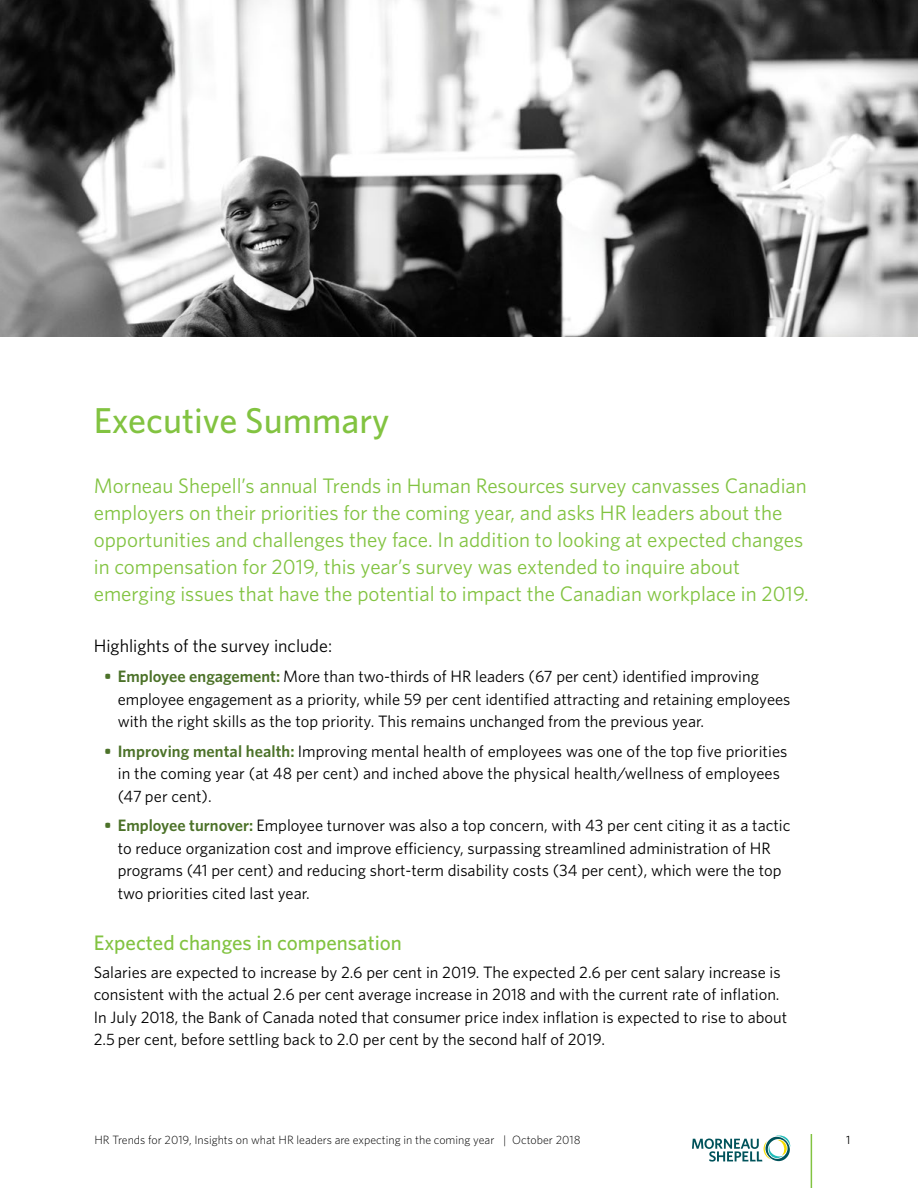
<style>
.page{position:relative;width:918px;height:1188px;background:#fff}
.page>*{position:absolute;margin:0;border:0;box-sizing:border-box;transform-origin:0 0}
.t1{font:500 36px "Whitney";color:#82c341}
.t2{font:21px/27px "Whitney";color:#82c341}
.t3{font:500 21px "Whitney";color:#82c341}
.t4{font:18px "Whitney";color:#000}
.t5{font:16.5px/22.5px "Whitney";color:#000}
.t6{font:300 12px "Whitney";color:#000}
.t7{font:12px "Whitney";color:#000}
.s1{font-weight:600;color:#4c7229}
</style>
<div class="page">
<hr style="left:811px;top:1134px;width:1px;height:54px;background:#82c341">
<svg style="left:692px;top:1135px;width:98px;height:27px"></svg>
<img style="left:0;top:0;width:918px;height:336px">
<h1 class="t1" style="left:94px;top:396px;width:297px">Executive Summary</h1>
<p class="t2" style="left:94px;top:472px;width:717px">Morneau Shepell’s annual Trends in Human Resources survey canvasses Canadian employers on their priorities for the coming year, and asks HR leaders about the opportunities and challenges they face. In addition to looking at expected changes in compensation for 2019, this year’s survey was extended to inquire about emerging issues that have the potential to impact the Canadian workplace in 2019.</p>
<p class="t4" style="left:94px;top:634px;width:240px">Highlights of the survey include:</p>
<p class="t5" style="left:118px;top:665px;width:674px;text-indent:-13px"><span class="s1">• Employee engagement:</span> More than two-thirds of HR leaders (67 per cent) identified improving employee engagement as a priority, while 59 per cent identified attracting and retaining employees with the right skills as the top priority. This remains unchanged from the previous year.</p>
<p class="t5" style="left:118px;top:739px;width:671px;text-indent:-13px"><span class="s1">• Improving mental health:</span> Improving mental health of employees was one of the top five priorities in the coming year (at 48 per cent) and inched above the physical health/wellness of employees (47 per cent).</p>
<p class="t5" style="left:118px;top:814px;width:674px;text-indent:-13px"><span class="s1">• Employee turnover:</span> Employee turnover was also a top concern, with 43 per cent citing it as a tactic to reduce organization cost and improve efficiency, surpassing streamlined administration of HR programs (41 per cent) and reducing short-term disability costs (34 per cent), which were the top two priorities cited last year.</p>
<p class="t3" style="left:94px;top:929px;width:310px">Expected changes in compensation</p>
<p class="t5" style="left:94px;top:961px;width:695px">Salaries are expected to increase by 2.6 per cent in 2019. The expected 2.6 per cent salary increase is consistent with the actual 2.6 per cent average increase in 2018 and with the current rate of inflation.<br>In July 2018, the Bank of Canada noted that consumer price index inflation is expected to rise to about 2.5 per cent, before settling back to 2.0 per cent by the second half of 2019.</p>
<p class="t6" style="left:94px;top:1131px;width:488px">HR Trends for 2019, Insights on what HR leaders are expecting in the coming year | October 2018</p>
<p class="t7" style="left:846px;top:1131px;width:6px">1</p>
</div>
